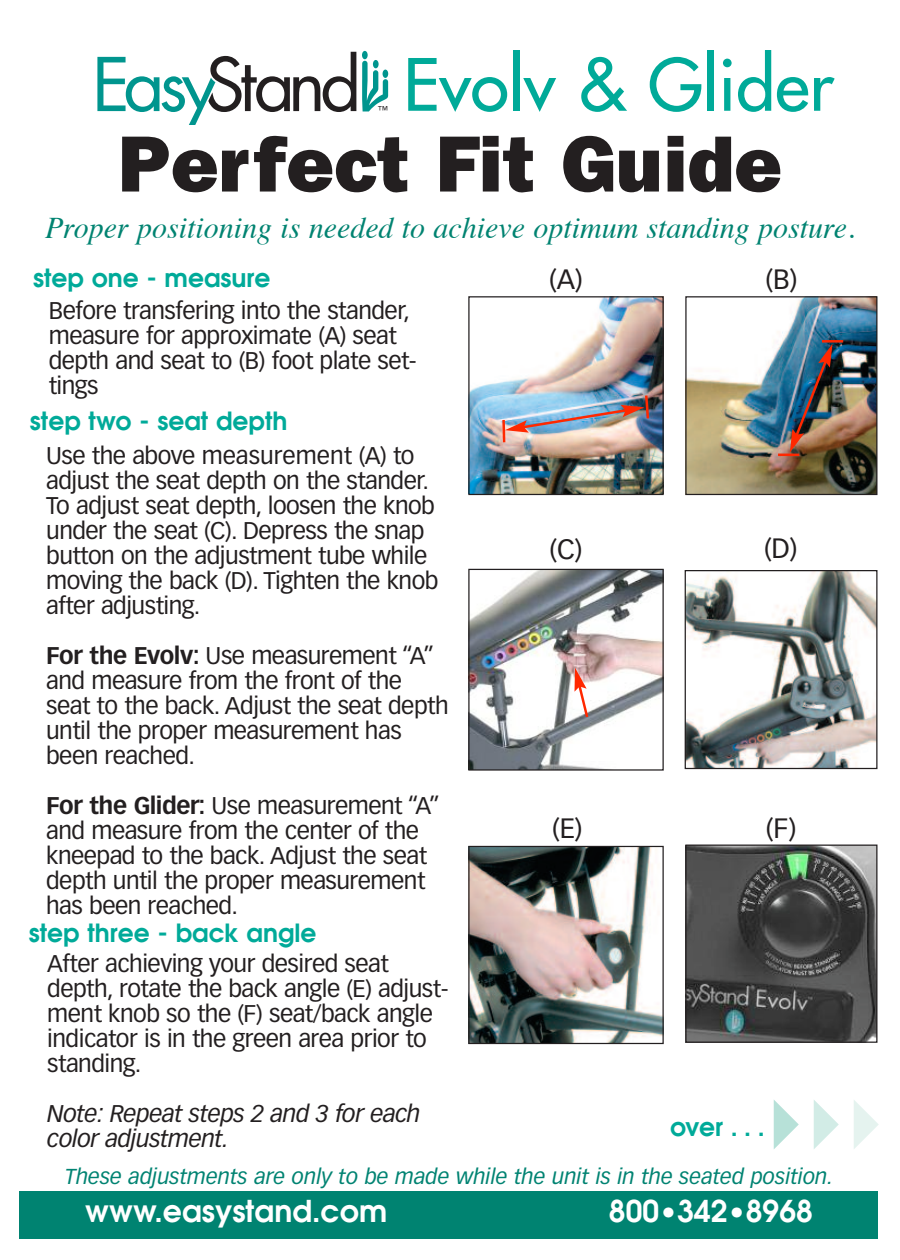
<style>
.page{position:relative;width:900px;height:1260px;background:#fff}
.page>*{position:absolute;margin:0;border:0;box-sizing:border-box;transform-origin:0 0}
.t1{font:800 80px "Franklin Gothic";color:#231f20}
.t2{font:70px "Futura";color:#0a9}
.t3{font:italic 30px "Times";color:#008371}
.t4{font:600 30px "Avant Garde";color:#fff}
.t5{font:27.5px "Vectora LH";color:#231f20}
.t6{font:600 25px "Avant Garde";color:#0a9}
.t7{font:23.75px/25px "Vectora LH";letter-spacing:-.02em;color:#231f20}
.t8{font:italic 23.75px/25px "Vectora LH";letter-spacing:-.02em;color:#231f20}
.t9{font:italic 21.25px "Vectora LH";color:#008372}
.t10{font:10.5px "Futura";color:#231f20}
.s1{font-weight:700}
</style>
<div class="page">
<svg style="left:97px;top:52px;width:259px;height:73px"></svg>
<div style="left:362px;top:51px;width:6px;height:8px;background:#00958e;border-radius:50%"></div>
<svg style="left:362px;top:61px;width:26px;height:50px"></svg>
<img style="left:470px;top:571px;width:192px;height:198px">
<div style="left:468px;top:569px;width:196px;height:202px;border:1px solid #231f20"></div>
<img style="left:687px;top:572px;width:189px;height:195px">
<div style="left:685px;top:570px;width:193px;height:199px;border:1px solid #231f20"></div>
<img style="left:470px;top:848px;width:192px;height:194px">
<div style="left:468px;top:846px;width:196px;height:198px;border:1px solid #231f20"></div>
<img style="left:687px;top:847px;width:189px;height:194px">
<div style="left:685px;top:845px;width:193px;height:198px;border:1px solid #231f20"></div>
<img style="left:470px;top:298px;width:192px;height:195px">
<div style="left:468px;top:296px;width:196px;height:199px;border:1px solid #231f20"></div>
<img style="left:687px;top:298px;width:189px;height:195px">
<div style="left:685px;top:296px;width:193px;height:199px;border:1px solid #231f20"></div>
<img style="left:790px;top:344px;width:43px;height:109px">
<img style="left:505px;top:393px;width:146px;height:40px">
<hr style="left:502px;top:420px;width:3px;height:22px;background:#ff2800">
<hr style="left:778px;top:454px;width:21px;height:2px;background:#ff2800">
<hr style="left:822px;top:340px;width:21px;height:3px;background:#ff2800">
<svg style="left:574px;top:668px;width:16px;height:52px"></svg>
<div style="left:19px;top:1191px;width:859px;height:47px;background:#008371"></div>
<p class="t10" style="left:378px;top:104px;width:11px">™</p>
<h2 class="t2" style="left:403px;top:41px;width:432px">Evolv &amp; Glider</h2>
<h1 class="t1" style="left:118px;top:117px;width:666px">Perfect Fit Guide</h1>
<p class="t3" style="left:45px;top:215px;width:811px">Proper positioning is needed to achieve optimum standing posture.</p>
<p class="t6" style="left:33px;top:261px;width:239px">step one - measure</p>
<p class="t7" style="left:49px;top:298px;width:370px">Before transfering into the stander, measure for approximate (A) seat depth and seat to (B) foot plate set&shy;tings</p>
<p class="t6" style="left:30px;top:404px;width:259px">step two - seat depth</p>
<p class="t7" style="left:46px;top:443px;width:394px">Use the above measurement (A) to adjust the seat depth on the stander.<br>To adjust seat depth, loosen the knob under the seat (C). Depress the snap button on the adjustment tube while moving the back (D). Tighten the knob after adjusting.</p>
<p class="t7" style="left:46px;top:643px;width:404px"><span class="s1">For the Evolv:</span> Use measurement “A” and measure from the front of the seat to the back. Adjust the seat depth until the proper measurement has been reached.</p>
<p class="t7" style="left:46px;top:794px;width:395px"><span class="s1">For the Glider:</span> Use measurement “A” and measure from the center of the kneepad to the back. Adjust the seat depth until the proper measurement has been reached.</p>
<p class="t6" style="left:29px;top:917px;width:289px">step three - back angle</p>
<p class="t7" style="left:47px;top:952px;width:403px">After achieving your desired seat depth, rotate the back angle (E) adjust&shy;ment knob so the (F) seat/back angle indicator is in the green area prior to standing.</p>
<p class="t8" style="left:47px;top:1102px;width:375px">Note: Repeat steps 2 and 3 for each color adjustment.</p>
<p class="t5" style="left:549px;top:263px;width:35px">(A)</p>
<p class="t5" style="left:765px;top:263px;width:34px">(B)</p>
<p class="t5" style="left:549px;top:533px;width:35px">(C)</p>
<p class="t5" style="left:764px;top:532px;width:35px">(D)</p>
<p class="t5" style="left:552px;top:812px;width:32px">(E)</p>
<p class="t5" style="left:766px;top:812px;width:32px">(F)</p>
<p class="t6" style="left:670px;top:1110px;width:96px">over . . .</p>
<p class="t9" style="left:66px;top:1164px;width:769px">These adjustments are only to be made while the unit is in the seated position.</p>
<p class="t4" style="left:85px;top:1192px;width:304px">www.easystand.com</p>
<p class="t4" style="left:609px;top:1192px;width:205px">800•342•8968</p>
</div>
